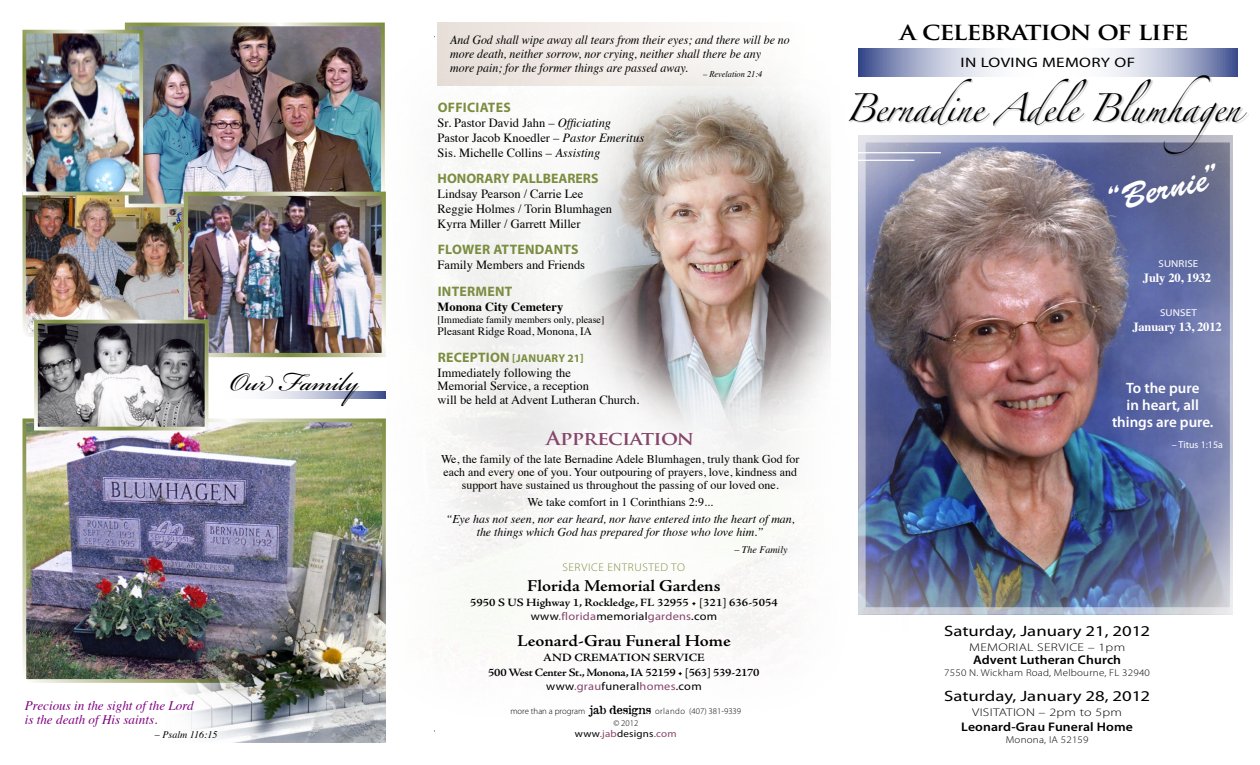
<style>
.page{position:relative;width:1260px;height:765px;background:#fff}
.page>*{position:absolute;margin:0;border:0;box-sizing:border-box;transform-origin:0 0}
.t1{font:40px "Bickham Script Pro";color:#000}
.t2{font:35px "Brush Script";color:#fff}
.t3{font:25px "Zapfino";letter-spacing:-.04em;color:#000}
.t4{font:700 23.75px "Trajan Pro";letter-spacing:-.055em;color:#000;scale:1.1 1}
.t5{font:700 18.75px "Trajan Pro";letter-spacing:-.03em;color:#86456b;scale:1.1 1}
.t6{font:600 16.75px "Adobe Jenson Pro";letter-spacing:-.005em;color:#000;scale:1.1 1}
.t7{font:15px "Myriad Pro";color:#000;scale:1.25 1}
.t8{font:600 15px/16.9px "Myriad Pro";color:#fff;text-align:center}
.t9{font:700 13.75px "Myriad Pro";letter-spacing:.015em;color:#7b8d40}
.t10{font:13.75px "Myriad Pro";letter-spacing:.02em;color:#000;scale:1.25 1}
.t11{font:italic 13.12px/14.4px "Times";color:#800080}
.t12{font:12.5px/15px "Times";color:#000}
.t13{font:italic 12.5px/14.4px "Times";color:#000;scale:.95 1}
.t14{font:600 12.5px "Myriad Pro";letter-spacing:.01em;color:#000;scale:1.1 1}
.t15{font:700 12.5px "Times";letter-spacing:-.01em;color:#fff}
.t16{font:700 12.5px "Times";color:#000}
.t17{font:11.88px/12.9px "Times";color:#000;text-align:center}
.t18{font:italic 11.88px/12.9px "Times";color:#000;text-align:center}
.t19{font:600 11.25px/15px "Adobe Jenson Pro";letter-spacing:-.025em;color:#000;text-align:center;scale:1.1 1}
.t20{font:11.25px "Myriad Pro";letter-spacing:.02em;color:#000;scale:1.1 1}
.t21{font:600 11.25px "Adobe Jenson Pro";letter-spacing:-.005em;color:#000;scale:1.1 1}
.t22{font:300 11.25px "Myriad Pro";letter-spacing:.02em;color:#000;scale:1.25 1}
.t23{font:11.25px "Times";color:#000}
.t24{font:300 11.25px "Myriad Pro";letter-spacing:.05em;color:#7b8d40;scale:1.05 1}
.t25{font:700 11.25px "Myriad Pro";color:#7b8d40}
.t26{font:300 10px "Myriad Pro";letter-spacing:.02em;color:#000;scale:1.1 1}
.t27{font:10px "Times";color:#000}
.t28{font:italic 10px "Times";color:#000}
.t29{font:10px "Myriad Pro";letter-spacing:.02em;color:#000;scale:1.1 1}
.t30{font:10px "Myriad Pro";letter-spacing:.01em;color:#fff;scale:1.1 1}
.t31{font:10px "Myriad Pro";letter-spacing:.01em;color:#fff}
.t32{font:300 8.75px/11.9px "Myriad Pro";color:#000;text-align:center}
.t33{font:italic 8.75px "Times";color:#000;scale:.95 1}
.s1{font-style:italic}
.s2{font-size:11.25px}
.s3{color:#86456b}
.s4{font-family:"Want Ad S Si";font-weight:400;font-size:11.25px}
</style>
<div class="page">
<svg style="left:208px;top:391px;width:178px;height:7px"></svg>
<img style="left:27px;top:196px;width:157px;height:137px">
<div style="left:23px;top:192px;width:173px;height:145px;border:3px solid #fff"></div>
<img style="left:555px;top:81px;width:275px;height:368px">
<img style="left:27px;top:423px;width:354px;height:255px">
<div style="left:22px;top:418px;width:364px;height:265px;border:4px solid #fff"></div>
<img style="left:166px;top:508px;width:220px;height:234px">
<svg style="left:858px;top:48px;width:379px;height:27px"></svg>
<img style="left:867px;top:156px;width:361px;height:450px">
<div style="left:858px;top:135px;width:379px;height:480px;border:8px solid #fff"></div>
<svg style="left:881px;top:156px;width:7px;height:459px;background:#606889"></svg>
<svg style="left:901px;top:156px;width:7px;height:459px;background:#595c74"></svg>
<hr style="left:853px;top:160px;width:61px;height:1px;background:#fff">
<div style="left:849px;top:75px;width:400px;height:81px;background:#000;opacity:.18"></div>
<img style="left:130px;top:28px;width:250px;height:174px">
<div style="left:125px;top:23px;width:260px;height:184px;border:4px solid #fff"></div>
<img style="left:189px;top:197px;width:192px;height:155px">
<div style="left:184px;top:192px;width:202px;height:165px;border:4px solid #fff"></div>
<div style="left:438px;top:23px;width:373px;height:63px;background:linear-gradient(to right,#e7ded8,#fefdfd)"></div>
<img style="left:27px;top:35px;width:111px;height:155px">
<div style="left:22px;top:30px;width:121px;height:165px;border:4px solid #fff"></div>
<img style="left:39px;top:325px;width:164px;height:100px">
<div style="left:34px;top:320px;width:174px;height:110px;border:4px solid #fff"></div>
<h1 class="t1" style="left:230px;top:353px;width:130px">Our Family</h1>
<p class="t11" style="left:25px;top:698px;width:170px">Precious in the sight of the Lord is the death of His saints.</p>
<p class="t28" style="left:155px;top:726px;width:64px">– Psalm 116:15</p>
<p class="t13" style="left:450px;top:32px;width:359px">And God shall wipe away all tears from their eyes; and there will be no more death, neither sorrow, nor crying, neither shall there be any<br>more pain; for the former things are passed away.</p>
<p class="t33" style="left:703px;top:66px;width:64px">– Revelation 21:4</p>
<p class="t9" style="left:438px;top:98px;width:75px">OFFICIATES</p>
<p class="t12" style="left:438px;top:114px;width:208px">Sr. Pastor David Jahn – <span class="s1">Officiating<br></span>Pastor Jacob Knoedler – <span class="s1">Pastor Emeritus<br></span>Sis. Michelle Collins – <span class="s1">Assisting</span></p>
<p class="t9" style="left:438px;top:169px;width:162px">HONORARY PALLBEARERS</p>
<p class="t12" style="left:438px;top:185px;width:176px">Lindsay Pearson / Carrie Lee<br>Reggie Holmes / Torin Blumhagen<br>Kyrra Miller / Garrett Miller</p>
<p class="t9" style="left:438px;top:241px;width:73px">FLOWER ATTEN</p>
<p class="t9" style="left:535px;top:241px;width:19px">DANTS</p>
<p class="t12" style="left:438px;top:257px;width:149px">Family Members and Friends</p>
<p class="t9" style="left:438px;top:282px;width:14px">INTER</p>
<p class="t9" style="left:476px;top:282px;width:21px">MENT</p>
<p class="t16" style="left:438px;top:295px;width:127px">Monona City Cemetery</p>
<p class="t27" style="left:438px;top:310px;width:168px">[Immediate family members only, please]</p>
<p class="t23" style="left:438px;top:321px;width:156px">Pleasant Ridge Road, Monona, IA</p>
<p class="t9" style="left:438px;top:348px;width:115px">RECEPTION <span class="s2">[JAN UARY</span></p>
<p class="t25" style="left:568px;top:350px;width:18px">21]</p>
<p class="t12" style="left:438px;top:364px;width:203px;line-height:13.8px">Immediately following the<br>Memorial Service, a reception<br>will be held at Advent Lutheran Church.</p>
<h3 class="t5" style="left:546px;top:426px;width:136px">Appreciation</h3>
<p class="t17" style="left:441px;top:451px;width:360px">We, the family of the late Bernadine Adele Blumhagen, truly thank God for each and every one of you. Your outpouring of prayers, love, kindness and support have sustained us throughout the passing of our loved one.</p>
<p class="t17" style="left:528px;top:494px;width:187px">We take comfort in 1 Corinthians 2:9...</p>
<p class="t18" style="left:446px;top:512px;width:351px">“Eye has not seen, nor ear heard, nor have entered into the heart of man, the things which God has prepared for those who love him.”</p>
<p class="t24" style="left:562px;top:560px;width:13px">Service</p>
<p class="t24" style="left:608px;top:560px;width:13px">Entr</p>
<p class="t24" style="left:634px;top:560px;width:48px">usted To</p>
<p class="t28" style="left:734px;top:541px;width:55px">– The Family</p>
<h3 class="t6" style="left:527px;top:577px;width:177px">Florida Memorial Gardens</h3>
<p class="t21" style="left:470px;top:596px;width:281px">5950 S US Highway 1, Rockledge, FL 32955 • [321] 636-5054</p>
<p class="t20" style="left:531px;top:609px;width:171px">www<span class="s3">.florida</span>memorial<span class="s3">gardens</span>.com</p>
<h3 class="t6" style="left:517px;top:632px;width:196px">Leonard-Grau Funeral Home</h3>
<p class="t19" style="left:488px;top:651px;width:248px">AND CREMATION SERVICE<br>500 West Center St., Monona, IA 52159 • [563] 539-2170</p>
<p class="t20" style="left:546px;top:680px;width:143px">www<span class="s3">.grau</span>funeral<span class="s3">homes</span>.com</p>
<p class="t32" style="left:510px;top:705px;width:232px">more than a program <span class="s4">jab designs</span> orlando (407) 381-9339 © 2012</p>
<p class="t29" style="left:575px;top:728px;width:94px">www<span class="s3">.jab</span>designs<span class="s3">.com</span></p>
<h3 class="t4" style="left:900px;top:17px;width:264px">a celebration of life</h3>
<p class="t10" style="left:961px;top:54px;width:141px">IN LOVING MEMORY OF</p>
<h3 class="t3" style="left:845px;top:98px;width:408px">Bernadine Adele Blumhagen</h3>
<h2 class="t2" style="left:1101px;top:182px;width:119px;rotate:-13deg">“Bernie”</h2>
<p class="t30" style="left:1159px;top:258px;width:38px">SUNRISE</p>
<p class="t15" style="left:1143px;top:266px;width:70px">July 20, 1932</p>
<p class="t15" style="left:1132px;top:315px;width:91px">January 13, 2012</p>
<p class="t30" style="left:1160px;top:306px;width:35px">SUNSET</p>
<p class="t8" style="left:1112px;top:380px;width:103px">To the pure<br>in heart, all things are pure.</p>
<p class="t31" style="left:1172px;top:438px;width:53px">– Titus 1:15a</p>
<p class="t7" style="left:944px;top:621px;width:166px">Saturday, January 21, 2012</p>
<p class="t22" style="left:969px;top:640px;width:126px">MEMORIAL SERVICE – 1pm</p>
<p class="t14" style="left:973px;top:652px;width:136px">Advent Lutheran Church</p>
<p class="t26" style="left:944px;top:667px;width:189px">7550 N. Wickham Road, Melbourne, FL 32940</p>
<p class="t7" style="left:944px;top:687px;width:166px">Saturday, January 28, 2012</p>
<p class="t22" style="left:972px;top:706px;width:121px">VISITATION – 2pm to 5pm</p>
<p class="t14" style="left:961px;top:719px;width:158px">Leonard-Grau Funeral Home</p>
<p class="t26" style="left:1006px;top:734px;width:77px">Monona, IA 52159</p>
</div>
